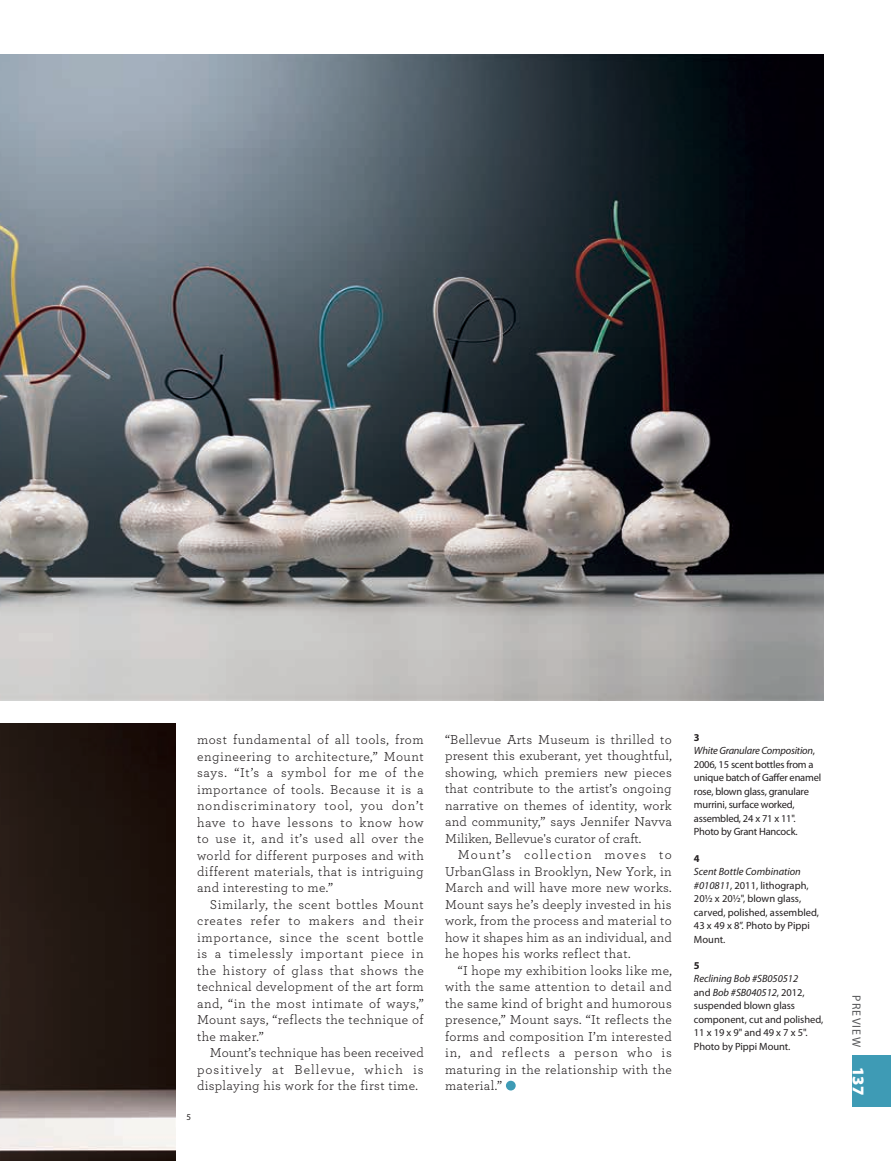
<style>
.page{position:relative;width:891px;height:1161px;background:#fff}
.page>*{position:absolute;margin:0;border:0;box-sizing:border-box;transform-origin:0 0}
.t1{font:900 16.5px "Myriad Pro";color:#fff}
.t2{font:13.5px/16.5px "Archer";letter-spacing:.025em;color:#231f20;text-align:justify}
.t3{font:12px "Myriad Pro";letter-spacing:.1em;color:#58595b}
.t4{font:10.5px/13.5px "Myriad Pro";letter-spacing:-.01em;color:#231f20}
.t5{font:700 10.5px "Myriad Pro";color:#231f20}
.t6{font:9px "Myriad Pro";color:#231f20}
.s1{font-weight:700}
.s2{font-style:italic}
</style>
<div class="page">
<div style="left:853px;top:1055px;width:38px;height:52px;background:#3e9bb5"></div>
<div style="left:506px;top:1081px;width:10px;height:10px;background:#3e9bb5;border-radius:50%"></div>
<img style="left:0;top:54px;width:824px;height:646px">
<img style="left:0;top:723px;width:176px;height:438px">
<p class="t2" style="left:197px;top:731px;width:228px">most fundamental of all tools, from engineering to architecture,” Mount says. “It’s a symbol for me of the importance of tools. Because it is a nondiscriminatory tool, you don’t have to have lessons to know how to use it, and it’s used all over the world for different purposes and with different materials, that is intriguing and interesting to me.”</p>
<p class="t2" style="left:197px;top:896px;width:228px;text-indent:13px">Similarly, the scent bottles Mount creates refer to makers and their importance, since the scent bottle is a timelessly important piece in the history of glass that shows the technical development of the art form and, “in the most intimate of ways,” Mount says, “reflects the technique of the maker.”</p>
<p class="t2" style="left:197px;top:1044px;width:228px;text-indent:13px">Mount’s technique has been received positively at Bellevue, which is displaying his work for the first time.</p>
<p class="t6" style="left:186px;top:1112px;width:6px">5</p>
<p class="t2" style="left:445px;top:731px;width:228px">“Bellevue Arts Museum is thrilled to present this exuberant, yet thoughtful, showing, which premiers new pieces that contribute to the artist’s ongoing narrative on themes of identity, work and community,” says Jennifer Navva Miliken, Bellevue's curator of craft.</p>
<p class="t2" style="left:445px;top:846px;width:228px;text-indent:13px">Mount’s collection moves to UrbanGlass in Brooklyn, New York, in March and will have more new works.<br>Mount says he’s deeply invested in his work, from the process and material to how it shapes him as an individual, and he hopes his works reflect that.</p>
<p class="t2" style="left:445px;top:962px;width:228px;text-indent:13px">“I hope my exhibition looks like me, with the same attention to detail and the same kind of bright and humorous presence,” Mount says. “It reflects the forms and composition I’m interested in, and reflects a person who is maturing in the relationship with the material.”</p>
<p class="t4" style="left:694px;top:731px;width:129px"><span class="s1">3<br></span><span class="s2">White Granulare Composition</span>,<br>2006, 15 scent bottles from a unique batch of Gaffer enamel rose, blown glass, granulare murrini, surface worked, assembled, 24 x 71 x 11".<br>Photo by Grant Hancock.</p>
<p class="t5" style="left:694px;top:852px;width:7px">4</p>
<p class="t4" style="left:694px;top:865px;width:127px"><span class="s2">Scent Bottle Combination #010811</span>, 2011, lithograph,<br>20½ x 20½", blown glass, carved, polished, assembled,<br>43 x 49 x 8”. Photo by Pippi<br>Mount.</p>
<p class="t5" style="left:694px;top:959px;width:7px">5</p>
<p class="t4" style="left:694px;top:972px;width:131px"><span class="s2">Reclining Bob #SB050512<br></span>and <span class="s2">Bob #SB040512</span>, 2012, suspended blown glass component, cut and polished,<br>11 x 19 x 9" and 49 x 7 x 5".<br>Photo by Pippi Mount.</p>
<p class="t3" style="left:863px;top:995px;width:53px;rotate:90deg">PREVIEW</p>
<p class="t1" style="left:868px;top:1067px;width:30px;rotate:90deg">137</p>
</div>
